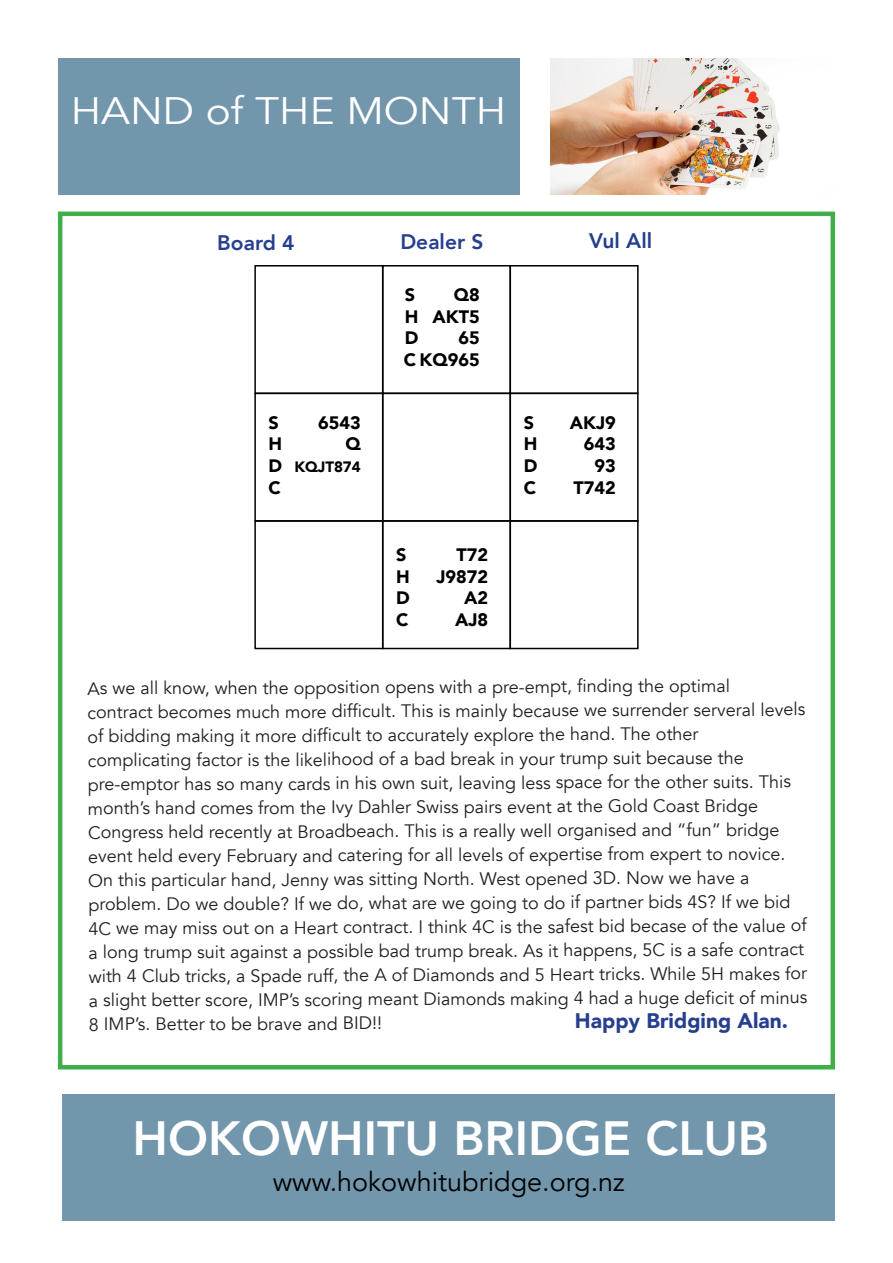
<style>
.page{position:relative;width:893px;height:1263px;background:#fff}
.page>*{position:absolute;margin:0;border:0;box-sizing:border-box;transform-origin:0 0}
.t1{font:800 48px "Avenir";color:#fff}
.t2{font:38.1px "Avenir";color:#fff;scale:1.1 1}
.t3{font:27px "Avenir";color:#000}
.t4{font:800 21px "Avenir";letter-spacing:-.005em;color:#253f8e}
.t5{font:900 21px "Avenir";letter-spacing:-.005em;color:#253f8e}
.t6{font:18px/24.2px "Avenir";letter-spacing:-.005em;color:#231f20}
.t7{font:900 18px "Avenir";color:#000}
.t8{font:900 15px "Avenir";color:#000}
.s1{font-size:18px}
</style>
<div class="page">
<div style="left:58px;top:58px;width:461px;height:137px;background:#7296ab"></div>
<div style="left:58px;top:212px;width:777px;height:857px;border:4px solid #40ae49"></div>
<img style="left:551px;top:58px;width:229px;height:137px">
<div style="left:254px;top:265px;width:129px;height:129px;border:2px solid #000"></div>
<div style="left:382px;top:265px;width:129px;height:129px;border:2px solid #000"></div>
<div style="left:509px;top:265px;width:130px;height:129px;border:2px solid #000"></div>
<div style="left:254px;top:520px;width:129px;height:129px;border:2px solid #000"></div>
<div style="left:509px;top:520px;width:130px;height:129px;border:2px solid #000"></div>
<div style="left:509px;top:393px;width:130px;height:129px;border:2px solid #000"></div>
<div style="left:382px;top:520px;width:129px;height:129px;border:2px solid #000"></div>
<div style="left:254px;top:393px;width:129px;height:129px;border:2px solid #000"></div>
<div style="left:62px;top:1094px;width:773px;height:126px;background:#7296ab"></div>
<p class="t2" style="left:71px;top:88px;width:397px">HAND of THE MONTH</p>
<p class="t4" style="left:217px;top:226px;width:79px">Board 4</p>
<p class="t4" style="left:400px;top:225px;width:85px">Dealer S</p>
<p class="t4" style="left:589px;top:224px;width:65px">Vul All</p>
<p class="t7" style="left:269px;top:407px;width:12px">S</p>
<p class="t7" style="left:318px;top:407px;width:44px">6543</p>
<p class="t7" style="left:269px;top:429px;width:15px">H</p>
<p class="t7" style="left:345px;top:429px;width:17px">Q</p>
<p class="t8" style="left:269px;top:454px;width:94px"><span class="s1">D</span> KQJT874</p>
<p class="t7" style="left:269px;top:472px;width:14px">C</p>
<p class="t7" style="left:405px;top:279px;width:12px">S</p>
<p class="t7" style="left:454px;top:279px;width:27px">Q8</p>
<p class="t7" style="left:405px;top:301px;width:77px">H AKT5</p>
<p class="t7" style="left:405px;top:323px;width:15px">D</p>
<p class="t7" style="left:458px;top:323px;width:23px">65</p>
<p class="t7" style="left:404px;top:344px;width:77px">C KQ965</p>
<p class="t7" style="left:396px;top:540px;width:12px">S</p>
<p class="t7" style="left:457px;top:540px;width:33px">T72</p>
<p class="t7" style="left:396px;top:561px;width:15px">H</p>
<p class="t7" style="left:437px;top:561px;width:53px">J9872</p>
<p class="t7" style="left:396px;top:583px;width:15px">D</p>
<p class="t7" style="left:464px;top:583px;width:25px">A2</p>
<p class="t7" style="left:396px;top:604px;width:14px">C</p>
<p class="t7" style="left:455px;top:604px;width:34px">AJ8</p>
<p class="t7" style="left:524px;top:407px;width:12px">S</p>
<p class="t7" style="left:570px;top:407px;width:47px">AKJ9</p>
<p class="t7" style="left:524px;top:429px;width:15px">H</p>
<p class="t7" style="left:584px;top:429px;width:33px">643</p>
<p class="t7" style="left:524px;top:450px;width:15px">D</p>
<p class="t7" style="left:594px;top:450px;width:23px">93</p>
<p class="t7" style="left:524px;top:472px;width:14px">C</p>
<p class="t7" style="left:573px;top:472px;width:44px">T742</p>
<p class="t6" style="left:87px;top:675px;width:644px">As we all know, when the opposition opens with a pre-empt, finding the optimal</p>
<p class="t6" style="left:88px;top:699px;width:720px">contract becomes much more difficult. This is mainly because we surrender serveral levels of bidding making it more difficult to accurately explore the hand. The other</p>
<p class="t6" style="left:88px;top:747px;width:705px">complicating factor is the likelihood of a bad break in your trump suit because the pre-emptor has so many cards in his own suit, leaving less space for the other suits. This month’s hand comes from the Ivy Dahler Swiss pairs event at the Gold Coast Bridge</p>
<p class="t6" style="left:88px;top:819px;width:699px">Congress held recently at Broadbeach. This is a really well organised and “fun” bridge event held every February and catering for all levels of expertise from expert to novice.<br>On this particular hand, Jenny was sitting North. West opened 3D. Now we have a</p>
<p class="t6" style="left:88px;top:891px;width:721px">problem. Do we double? If we do, what are we going to do if partner bids 4S? If we bid 4C we may miss out on a Heart contract. I think 4C is the safest bid becase of the value of a long trump suit against a possible bad trump break. As it happens, 5C is a safe contract with 4 Club tricks, a Spade ruff, the A of Diamonds and 5 Heart tricks. While 5H makes for a slight better score, IMP’s scoring meant Diamonds making 4 had a huge deficit of minus 8 IMP’s. Better to be brave and BID!!</p>
<p class="t5" style="left:575px;top:1003px;width:215px">Happy Bridging Alan.</p>
<p class="t1" style="left:133px;top:1101px;width:638px">HOKOWHITU BRIDGE CLUB</p>
<p class="t3" style="left:273px;top:1165px;width:353px">www.hokowhitubridge.org.nz</p>
</div>
